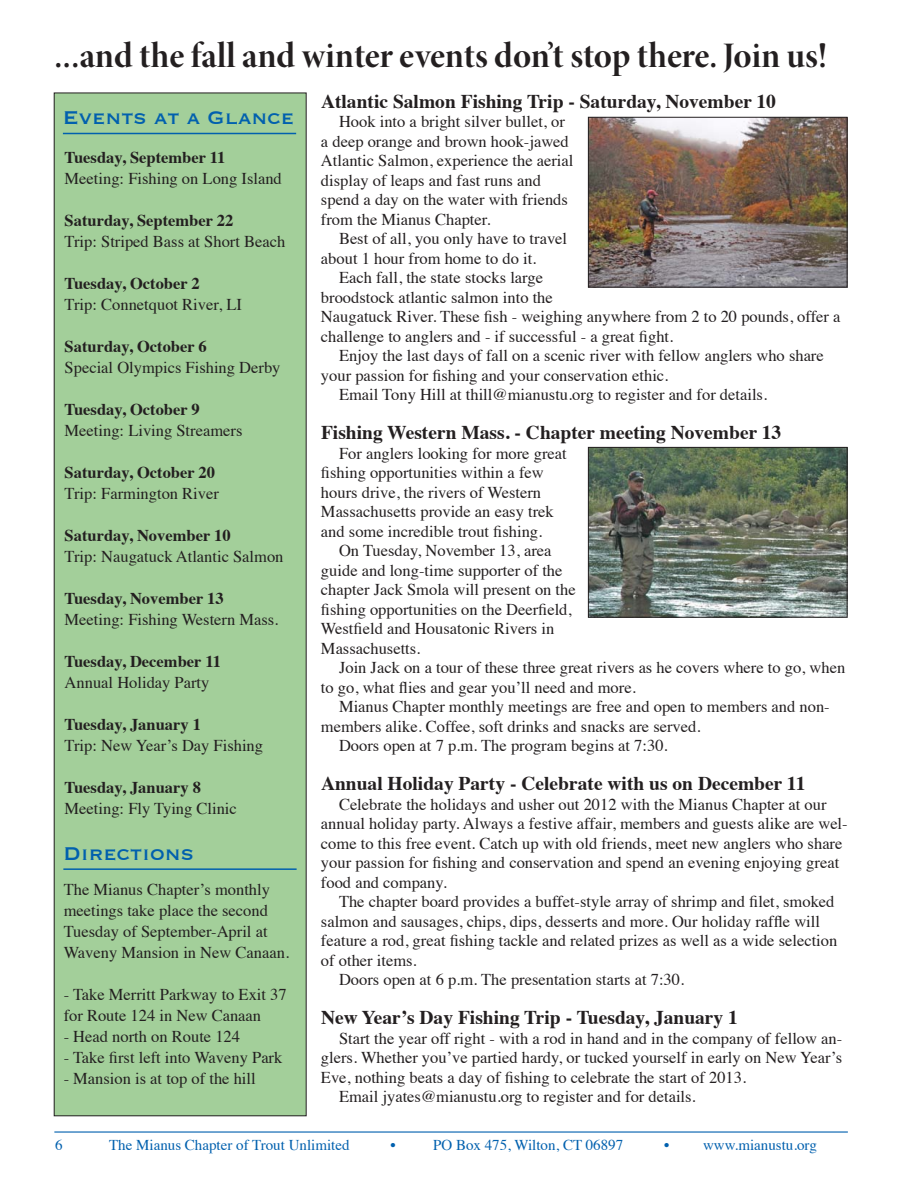
<style>
.page{position:relative;width:918px;height:1188px;background:#fff}
.page>*{position:absolute;margin:0;border:0;box-sizing:border-box;transform-origin:0 0}
.t1{font:36px "Minion Pro Bold Disp";letter-spacing:-.005em;color:#231f20}
.t2{font:24px "Copperplate";color:#0160ae}
.t3{font:700 19.5px "Times";color:#231f20}
.t4{font:16.5px/19.5px "Times";color:#231f20}
.t5{font:700 16.5px "Times";color:#231f20}
.t6{font:15px "Times";color:#0160ae}
</style>
<div class="page">
<hr style="left:54px;top:1131px;width:794px;height:2px;background:#0160ae">
<div style="left:54px;top:93px;width:252px;height:1023px;background:#a3cf9a"></div>
<hr style="left:63px;top:133px;width:233px;height:1px;background:#0160ae">
<img style="left:590px;top:119px;width:256px;height:167px">
<div style="left:588px;top:117px;width:260px;height:171px;border:1px solid #231f20"></div>
<hr style="left:63px;top:868px;width:234px;height:2px;background:#0160ae">
<img style="left:590px;top:449px;width:256px;height:167px">
<div style="left:588px;top:447px;width:260px;height:171px;border:1px solid #231f20"></div>
<h1 class="t1" style="left:54px;top:34px;width:775px">...and the fall and winter events don’t stop there. Join us!</h1>
<h2 class="t2" style="left:63px;top:102px;width:233px">Events at a Glance</h2>
<p class="t5" style="left:65px;top:141px;width:162px">Tuesday, September 11</p>
<p class="t4" style="left:65px;top:167px;width:219px">Meeting: Fishing on Long Island</p>
<p class="t5" style="left:65px;top:204px;width:170px">Saturday, September 22</p>
<p class="t4" style="left:65px;top:230px;width:222px">Trip: Striped Bass at Short Beach</p>
<p class="t5" style="left:65px;top:267px;width:137px">Tuesday, October 2</p>
<p class="t4" style="left:65px;top:293px;width:179px">Trip: Connetquot River, LI</p>
<p class="t5" style="left:65px;top:330px;width:144px">Saturday, October 6</p>
<p class="t4" style="left:65px;top:356px;width:217px">Special Olympics Fishing Derby</p>
<p class="t5" style="left:65px;top:393px;width:137px">Tuesday, October 9</p>
<p class="t4" style="left:65px;top:419px;width:179px">Meeting: Living Streamers</p>
<p class="t5" style="left:65px;top:456px;width:152px">Saturday, October 20</p>
<p class="t4" style="left:65px;top:482px;width:156px">Trip: Farmington River</p>
<p class="t5" style="left:65px;top:519px;width:168px">Saturday, November 10</p>
<p class="t4" style="left:65px;top:545px;width:220px">Trip: Naugatuck Atlantic Salmon</p>
<p class="t5" style="left:65px;top:582px;width:161px">Tuesday, November 13</p>
<p class="t4" style="left:65px;top:608px;width:215px">Meeting: Fishing Western Mass.</p>
<p class="t5" style="left:65px;top:645px;width:158px">Tuesday, December 11</p>
<p class="t4" style="left:65px;top:671px;width:146px">Annual Holiday Party</p>
<p class="t5" style="left:65px;top:708px;width:138px">Tuesday, January 1</p>
<p class="t4" style="left:65px;top:734px;width:200px">Trip: New Year’s Day Fishing</p>
<p class="t5" style="left:65px;top:771px;width:138px">Tuesday, January 8</p>
<p class="t4" style="left:65px;top:797px;width:174px">Meeting: Fly Tying Clinic</p>
<h2 class="t2" style="left:63px;top:838px;width:132px">Directions</h2>
<p class="t4" style="left:64px;top:877px;width:227px;line-height:21px">The Mianus Chapter’s monthly meetings take place the second<br>Tuesday of September-April at<br>Waveny Mansion in New Canaan.</p>
<p class="t4" style="left:64px;top:982px;width:225px;line-height:21px">- Take Merritt Parkway to Exit 37 for Route 124 in New Canaan</p>
<p class="t4" style="left:64px;top:1025px;width:178px">- Head north on Route 124</p>
<p class="t4" style="left:64px;top:1046px;width:220px">- Take first left into Waveny Park</p>
<p class="t4" style="left:64px;top:1067px;width:194px">- Mansion is at top of the hill</p>
<p class="t3" style="left:321px;top:82px;width:457px">Atlantic Salmon Fishing Trip - Saturday, November 10</p>
<p class="t4" style="left:321px;top:110px;width:254px;text-indent:18px">Hook into a bright silver bullet, or a deep orange and brown hook-jawed Atlantic Salmon, experience the aerial display of leaps and fast runs and spend a day on the water with friends from the Mianus Chapter.</p>
<p class="t4" style="left:321px;top:227px;width:248px;text-indent:18px">Best of all, you only have to travel about 1 hour from home to do it.</p>
<p class="t4" style="left:321px;top:266px;width:521px;text-indent:18px">Each fall, the state stocks large<br>broodstock atlantic salmon into the<br>Naugatuck River. These fish - weighing anywhere from 2 to 20 pounds, offer a challenge to anglers and - if successful - a great fight.</p>
<p class="t4" style="left:339px;top:344px;width:486px">Enjoy the last days of fall on a scenic river with fellow anglers who share</p>
<p class="t4" style="left:321px;top:364px;width:349px">your passion for fishing and your conservation ethic.</p>
<p class="t4" style="left:339px;top:383px;width:430px">Email Tony Hill at thill@mianustu.org to register and for details.</p>
<p class="t3" style="left:321px;top:414px;width:462px">Fishing Western Mass. - Chapter meeting November 13</p>
<p class="t4" style="left:321px;top:442px;width:247px;text-indent:18px">For anglers looking for more great fishing opportunities within a few hours drive, the rivers of Western Massachusetts provide an easy trek and some incredible trout fishing.</p>
<p class="t4" style="left:321px;top:539px;width:256px;text-indent:18px">On Tuesday, November 13, area guide and long-time supporter of the chapter Jack Smola will present on the fishing opportunities on the Deerfield,<br>Westfield and Housatonic Rivers in<br>Massachusetts.</p>
<p class="t4" style="left:321px;top:656px;width:526px;text-indent:18px">Join Jack on a tour of these three great rivers as he covers where to go, when to go, what flies and gear you’ll need and more.</p>
<p class="t4" style="left:339px;top:695px;width:492px">Mianus Chapter monthly meetings are free and open to members and non-</p>
<p class="t4" style="left:321px;top:715px;width:381px">members alike. Coffee, soft drinks and snacks are served.</p>
<p class="t4" style="left:339px;top:734px;width:330px">Doors open at 7 p.m. The program begins at 7:30.</p>
<p class="t3" style="left:321px;top:765px;width:486px">Annual Holiday Party - Celebrate with us on December 11</p>
<p class="t4" style="left:321px;top:793px;width:528px;text-indent:18px">Celebrate the holidays and usher out 2012 with the Mianus Chapter at our annual holiday party. Always a festive affair, members and guests alike are wel&shy;come to this free event. Catch up with old friends, meet new anglers who share your passion for fishing and conservation and spend an evening enjoying great food and company.</p>
<p class="t4" style="left:339px;top:890px;width:497px">The chapter board provides a buffet-style array of shrimp and filet, smoked</p>
<p class="t4" style="left:321px;top:910px;width:501px">salmon and sausages, chips, dips, desserts and more. Our holiday raffle will</p>
<p class="t4" style="left:321px;top:929px;width:518px">feature a rod, great fishing tackle and related prizes as well as a wide selection</p>
<p class="t4" style="left:321px;top:949px;width:97px">of other items.</p>
<p class="t4" style="left:339px;top:968px;width:347px">Doors open at 6 p.m. The presentation starts at 7:30.</p>
<p class="t3" style="left:321px;top:999px;width:419px">New Year’s Day Fishing Trip - Tuesday, January 1</p>
<p class="t4" style="left:339px;top:1027px;width:505px">Start the year off right - with a rod in hand and in the company of fellow an-</p>
<p class="t4" style="left:321px;top:1046px;width:523px">glers. Whether you’ve partied hardy, or tucked yourself in early on New Year’s</p>
<p class="t4" style="left:321px;top:1066px;width:427px">Eve, nothing beats a day of fishing to celebrate the start of 2013.</p>
<p class="t4" style="left:339px;top:1085px;width:358px">Email jyates@mianustu.org to register and for details.</p>
<p class="t6" style="left:55px;top:1131px;width:9px">6</p>
<p class="t6" style="left:109px;top:1131px;width:242px">The Mianus Chapter of Trout Unlimited</p>
<p class="t6" style="left:390px;top:1131px;width:7px">•</p>
<p class="t6" style="left:433px;top:1131px;width:192px">PO Box 475, Wilton, CT 06897</p>
<p class="t6" style="left:664px;top:1131px;width:154px">• www.mianustu.org</p>
</div>
